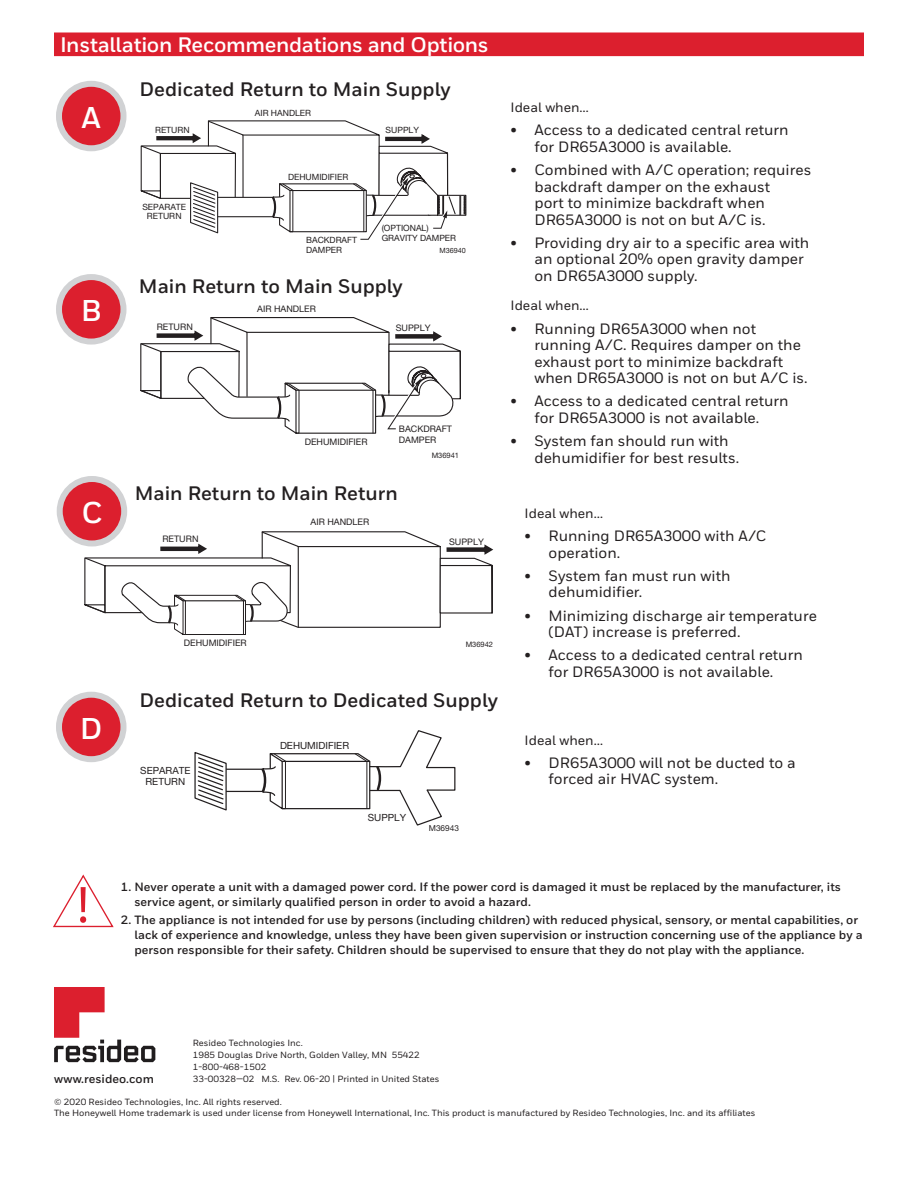
<style>
.page{position:relative;width:918px;height:1188px;background:#fff}
.page>*{position:absolute;margin:0;border:0;box-sizing:border-box;transform-origin:0 0}
.t1{font:52.05px "Myriad Pro";color:#dc1f2e}
.t2{font:700 30px "Honeywell Sans";color:#fff}
.t3{font:700 21px "Honeywell Sans";letter-spacing:-.015em;color:#fff}
.t4{font:700 19.5px "Honeywell Sans";color:#231f20}
.t5{font:500 15px/16.5px "Honeywell Sans";color:#231f20}
.t6{font:500 13.5px "Honeywell Sans";color:#231f20}
.t7{font:700 12px/15px "Honeywell Sans";color:#231f20}
.t8{font:9.9px/10.6px "Helvetica Neue LT Std";color:#231f20;text-align:center}
.t9{font:500 9px/12px "Honeywell Sans";color:#231f20}
.t10{font:9px/10.8px "Helvetica Neue LT Std";color:#231f20}
.t11{font:8.7px/10.1px "Helvetica Neue LT Std";color:#231f20}
.t12{font:8.25px "Helvetica Neue LT Std";color:#231f20}
.t13{font:7.5px "Helvetica Neue LT Std";color:#231f20}
.t14{font:7.2px "Helvetica Neue LT Std";color:#231f20}
</style>
<div class="page">
<svg style="left:54px;top:987px;width:101px;height:75px"></svg>
<div style="left:54px;top:33px;width:810px;height:23px;background:#dc1f2e"></div>
<svg style="left:140px;top:120px;width:326px;height:120px"></svg>
<div style="left:59px;top:84px;width:64px;height:64px;background:#dc1f2e;border-radius:50%"></div>
<div style="left:56px;top:81px;width:70px;height:70px;border:6px solid #d1d2d4;border-radius:50%"></div>
<svg style="left:140px;top:317px;width:321px;height:117px"></svg>
<div style="left:59px;top:277px;width:64px;height:65px;background:#dc1f2e;border-radius:50%"></div>
<div style="left:56px;top:274px;width:70px;height:71px;border:6px solid #d1d2d4;border-radius:50%"></div>
<svg style="left:194px;top:730px;width:262px;height:96px"></svg>
<div style="left:59px;top:695px;width:64px;height:64px;background:#dc1f2e;border-radius:50%"></div>
<div style="left:56px;top:692px;width:70px;height:70px;border:6px solid #d1d2d4;border-radius:50%"></div>
<svg style="left:84px;top:531px;width:409px;height:104px"></svg>
<div style="left:60px;top:479px;width:64px;height:64px;background:#dc1f2e;border-radius:50%"></div>
<div style="left:57px;top:476px;width:70px;height:70px;border:6px solid #d1d2d4;border-radius:50%"></div>
<svg style="left:53px;top:875px;width:61px;height:53px"></svg>
<h3 class="t3" style="left:60px;top:32px;width:430px">Installation Recommendations and Options</h3>
<h3 class="t4" style="left:139px;top:77px;width:313px">Dedicated Return to Main Supply</h3>
<p class="t11" style="left:155px;top:124px;width:36px">RETURN</p>
<p class="t11" style="left:386px;top:125px;width:35px">SUPPLY</p>
<h2 class="t2" style="left:82px;top:99px;width:21px">A</h2>
<p class="t11" style="left:255px;top:108px;width:58px">AIR HANDLER</p>
<p class="t11" style="left:142px;top:202px;width:45px;line-height:9.3px;text-align:center">SEPARATE<br>RETURN</p>
<p class="t11" style="left:288px;top:172px;width:62px">DEHUMIDIFIER</p>
<p class="t11" style="left:306px;top:234px;width:52px">BACKDRAFT<br>DAMPER</p>
<p class="t11" style="left:382px;top:223px;width:76px">(OPTIONAL)<br>GRAVITY DAMPER</p>
<p class="t14" style="left:440px;top:246px;width:28px">M36940</p>
<h2 class="t2" style="left:81px;top:292px;width:22px">B</h2>
<h3 class="t4" style="left:139px;top:274px;width:265px">Main Return to Main Supply</h3>
<p class="t10" style="left:257px;top:303px;width:60px">AIR HANDLER</p>
<p class="t10" style="left:157px;top:321px;width:38px">RETURN</p>
<p class="t10" style="left:396px;top:322px;width:36px">SUPPLY</p>
<h2 class="t2" style="left:81px;top:494px;width:23px">C</h2>
<p class="t10" style="left:305px;top:436px;width:64px">DEHUMIDIFIER</p>
<p class="t10" style="left:399px;top:423px;width:55px">BACKDRAFT<br>DAMPER</p>
<p class="t13" style="left:432px;top:450px;width:29px">M36941</p>
<h3 class="t4" style="left:135px;top:482px;width:265px">Main Return to Main Return</h3>
<p class="t10" style="left:311px;top:517px;width:60px">AIR HANDLER</p>
<p class="t10" style="left:162px;top:533px;width:38px">RETURN</p>
<p class="t10" style="left:449px;top:536px;width:36px">SUPPLY</p>
<h2 class="t2" style="left:80px;top:710px;width:24px">D</h2>
<p class="t10" style="left:184px;top:637px;width:64px">DEHUMIDIFIER</p>
<p class="t13" style="left:466px;top:639px;width:29px">M36942</p>
<h3 class="t4" style="left:139px;top:688px;width:360px">Dedicated Return to Dedicated Supply</h3>
<p class="t8" style="left:140px;top:765px;width:52px">SEPARATE<br>RETURN</p>
<p class="t8" style="left:280px;top:740px;width:71px">DEHUMIDIFIER</p>
<p class="t8" style="left:368px;top:812px;width:40px">SUPPLY</p>
<p class="t12" style="left:429px;top:823px;width:32px">M36943</p>
<p class="t6" style="left:510px;top:99px;width:80px">Ideal when…</p>
<p class="t5" style="left:534px;top:122px;width:256px;text-indent:-24px">• Access to a dedicated central return for DR65A3000 is available.</p>
<p class="t5" style="left:534px;top:162px;width:278px;text-indent:-24px">• Combined with A/C operation; requires backdraft damper on the exhaust<br>port to minimize backdraft when DR65A3000 is not on but A/C is.</p>
<p class="t5" style="left:534px;top:235px;width:276px;text-indent:-24px">• Providing dry air to a specific area with an optional 20% open gravity damper on DR65A3000 supply.</p>
<p class="t6" style="left:510px;top:298px;width:80px">Ideal when…</p>
<p class="t5" style="left:534px;top:321px;width:275px;text-indent:-24px">• Running DR65A3000 when not running A/C. Requires damper on the exhaust port to minimize backdraft when DR65A3000 is not on but A/C is.</p>
<p class="t5" style="left:510px;top:393px;width:280px;text-align:center">• Access to a dedicated central return for DR65A3000 is not available.</p>
<p class="t5" style="left:534px;top:433px;width:206px;text-indent:-24px">• System fan should run with dehumidifier for best results.</p>
<p class="t6" style="left:525px;top:505px;width:80px">Ideal when…</p>
<p class="t5" style="left:549px;top:528px;width:219px;text-indent:-24px">• Running DR65A3000 with A/C operation.</p>
<p class="t5" style="left:549px;top:568px;width:183px;text-indent:-24px">• System fan must run with dehumidifier.</p>
<p class="t5" style="left:549px;top:607px;width:270px;text-indent:-24px">• Minimizing discharge air temperature (DAT) increase is preferred.</p>
<p class="t5" style="left:525px;top:647px;width:280px;text-align:center">• Access to a dedicated central return for DR65A3000 is not available.</p>
<p class="t6" style="left:525px;top:732px;width:80px">Ideal when…</p>
<p class="t5" style="left:549px;top:755px;width:249px;text-indent:-24px">• DR65A3000 will not be ducted to a forced air HVAC system.</p>
<h1 class="t1" style="left:77px;top:873px;width:13px">!</h1>
<p class="t7" style="left:134px;top:880px;width:708px;text-indent:-14px">1. Never operate a unit with a damaged power cord. If the power cord is damaged it must be replaced by the manufacturer, its service agent, or similarly qualified person in order to avoid a hazard.</p>
<p class="t7" style="left:134px;top:913px;width:730px;text-indent:-14px">2. The appliance is not intended for use by persons (including children) with reduced physical, sensory, or mental capabilities, or lack of experience and knowledge, unless they have been given supervision or instruction concerning use of the appliance by a person responsible for their safety. Children should be supervised to ensure that they do not play with the appliance.</p>
<p class="t9" style="left:193px;top:1037px;width:229px">Resideo Technologies Inc.<br>1985 Douglas Drive North, Golden Valley, MN 55422<br>1-800-468-1502</p>
<p class="t7" style="left:54px;top:1071px;width:101px">www.resideo.com</p>
<p class="t9" style="left:193px;top:1073px;width:248px">33-00328—02 M.S. Rev. 06-20 | Printed in United States</p>
<p class="t9" style="left:54px;top:1097px;width:703px;line-height:10.8px">© 2020 Resideo Technologies, Inc. All rights reserved.<br>The Honeywell Home trademark is used under license from Honeywell International, Inc. This product is manufactured by Resideo Technologies, Inc. and its affiliates</p>
</div>
